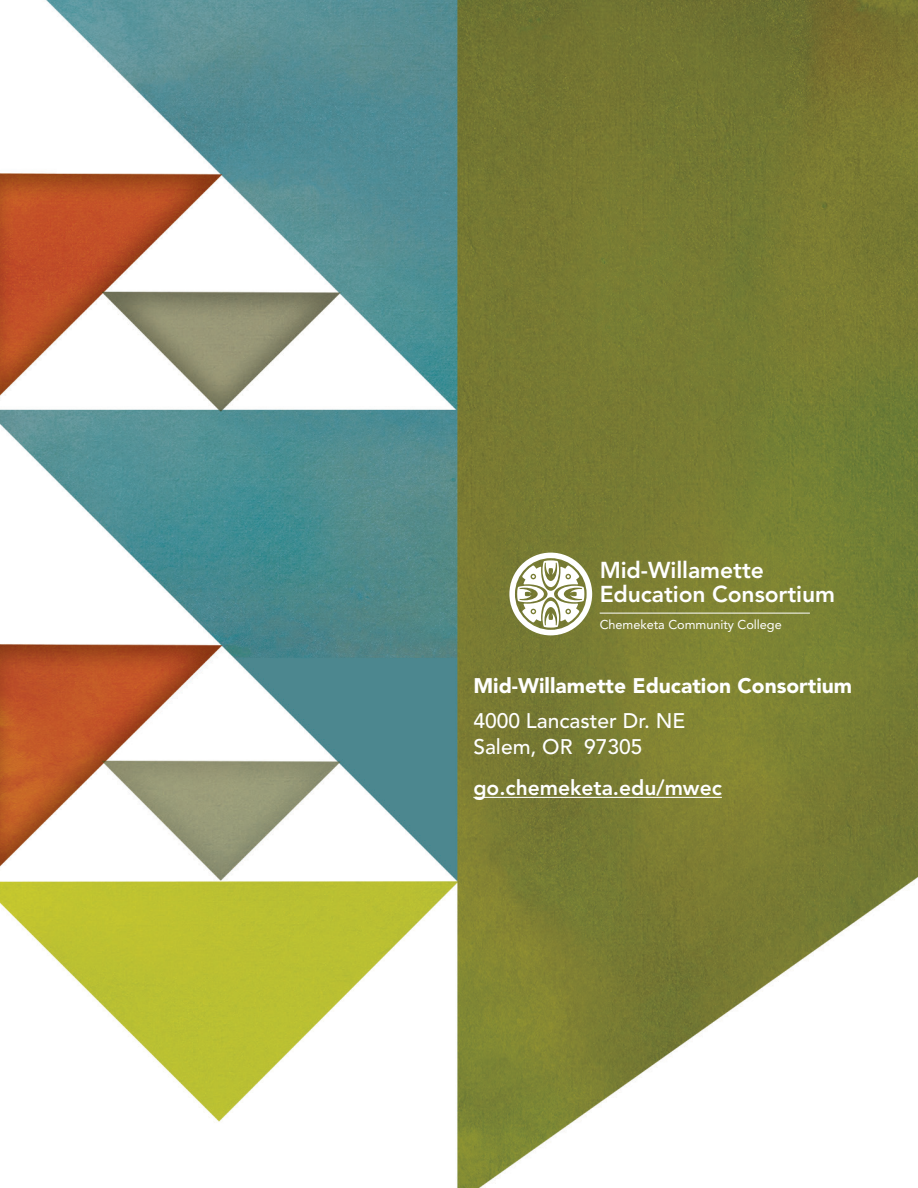
<style>
.page{position:relative;width:918px;height:1188px;background:#fff}
.page>*{position:absolute;margin:0;border:0;box-sizing:border-box;transform-origin:0 0}
.t1{font:800 22.8px/24px "Avenir LT";letter-spacing:-.005em;color:#fff}
.t2{font:900 21px "Avenir LT Pro";color:#fff}
.t3{font:500 21px/25.2px "Avenir LT Pro";color:#fff}
.t4{font:800 21px "Avenir LT Pro";color:#fff}
.t5{font:12.75px "Avenir LT";letter-spacing:-.005em;color:#fff}
</style>
<div class="page">
<img style="left:0;top:0;width:918px;height:1188px">
<hr style="left:473px;top:797px;width:249px;height:1px;background:#fff">
<svg style="left:509px;top:553px;width:83px;height:82px"></svg>
<hr style="left:600px;top:613px;width:210px;height:1px;background:#fff">
<p class="t1" style="left:600px;top:559px;width:237px">Mid-Willamette<br>Education Consortium</p>
<p class="t5" style="left:600px;top:617px;width:184px">Chemeketa Community College</p>
<p class="t2" style="left:473px;top:673px;width:380px">Mid-Willamette Education Consortium</p>
<p class="t3" style="left:473px;top:709px;width:214px">4000 Lancaster Dr. NE<br>Salem, OR 97305</p>
<p class="t4" style="left:473px;top:776px;width:250px">go.chemeketa.edu/mwec</p>
</div>
